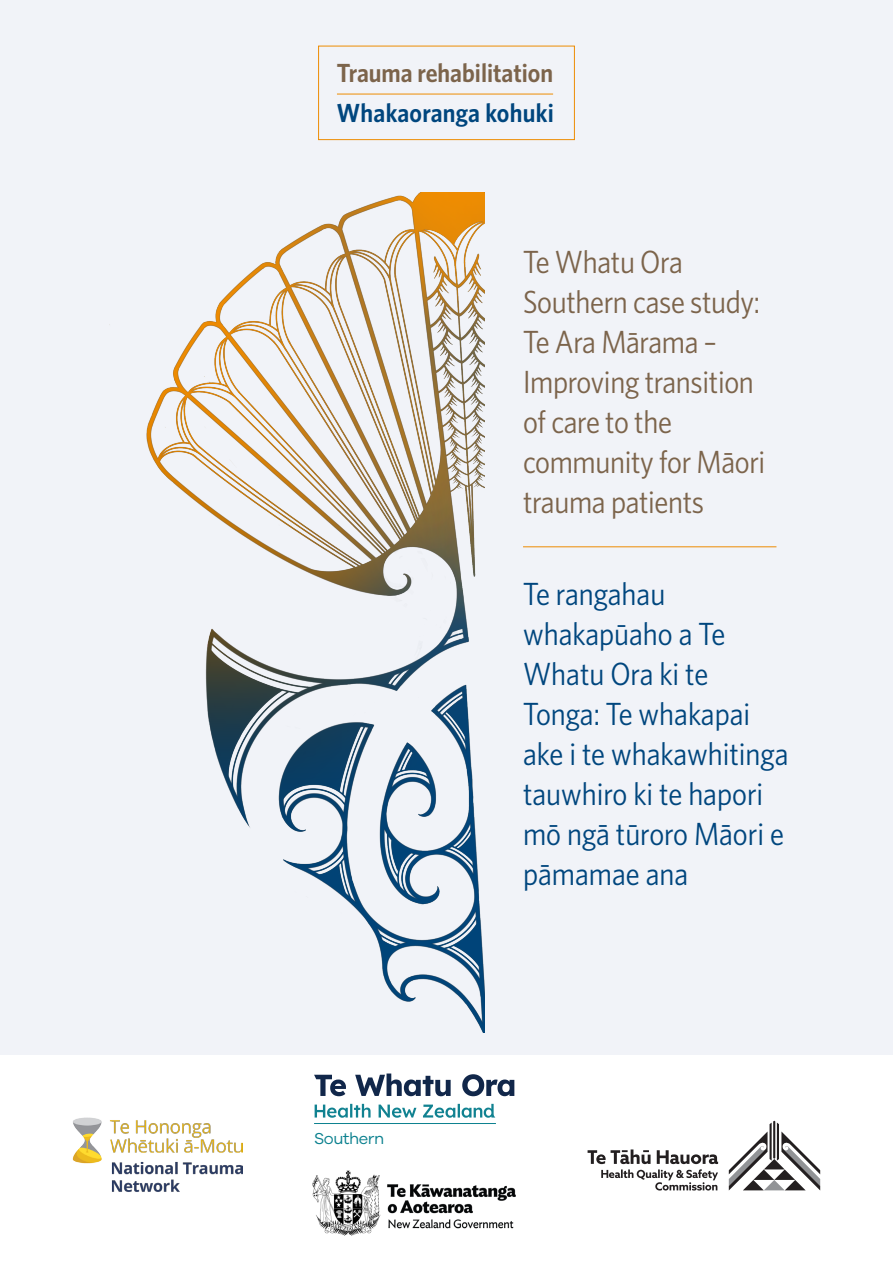
<style>
.page{position:relative;width:893px;height:1263px;background:#fff}
.page>*{position:absolute;margin:0;border:0;box-sizing:border-box;transform-origin:0 0}
.t1{font:32.1px/40px "Whitney Narrow";color:#00467e}
.t2{font:32.1px/40px "Whitney Narrow";letter-spacing:-.01em;color:#7c644b}
.t3{font:600 26.25px "Whitney Narrow";color:#7c644b}
.t4{font:600 26.25px "Whitney Narrow";letter-spacing:.01em;color:#00467e}
.t5{font:16.35px "Galano Grotesque";letter-spacing:-.025em;color:#0c818f}
</style>
<div class="page">
<div style="left:0;top:0;width:893px;height:1054px;background:#f1f3f8"></div>
<img style="left:146px;top:193px;width:339px;height:840px">
<img style="left:73px;top:1117px;width:169px;height:75px">
<img style="left:312px;top:1170px;width:204px;height:66px">
<hr style="left:523px;top:546px;width:253px;height:1px;background:#ed8c03">
<div style="left:318px;top:46px;width:257px;height:94px;border:1px solid #ed8c03"></div>
<hr style="left:337px;top:94px;width:216px;height:1px;background:#ed8c03">
<svg style="left:314px;top:1073px;width:200px;height:23px"></svg>
<svg style="left:315px;top:1104px;width:180px;height:14px"></svg>
<hr style="left:314px;top:1123px;width:182px;height:1px;background:#0c818f">
<svg style="left:729px;top:1121px;width:91px;height:69px"></svg>
<svg style="left:588px;top:1149px;width:130px;height:41px"></svg>
<p class="t3" style="left:337px;top:55px;width:218px">Trauma rehabilitation</p>
<p class="t4" style="left:337px;top:96px;width:218px">Whakaoranga kohuki</p>
<p class="t2" style="left:523px;top:240px;width:244px">Te Whatu Ora<br>Southern case study:<br>Te Ara Mārama –<br>Improving transition of care to the community for Māori trauma patients</p>
<p class="t5" style="left:314px;top:1128px;width:72px">Southern</p>
<p class="t1" style="left:523px;top:572px;width:267px">Te rangahau whakapūaho a Te<br>Whatu Ora ki te<br>Tonga: Te whakapai ake i te whakawhitinga tauwhiro ki te hapori mō ngā tūroro Māori e pāmamae ana</p>
</div>
